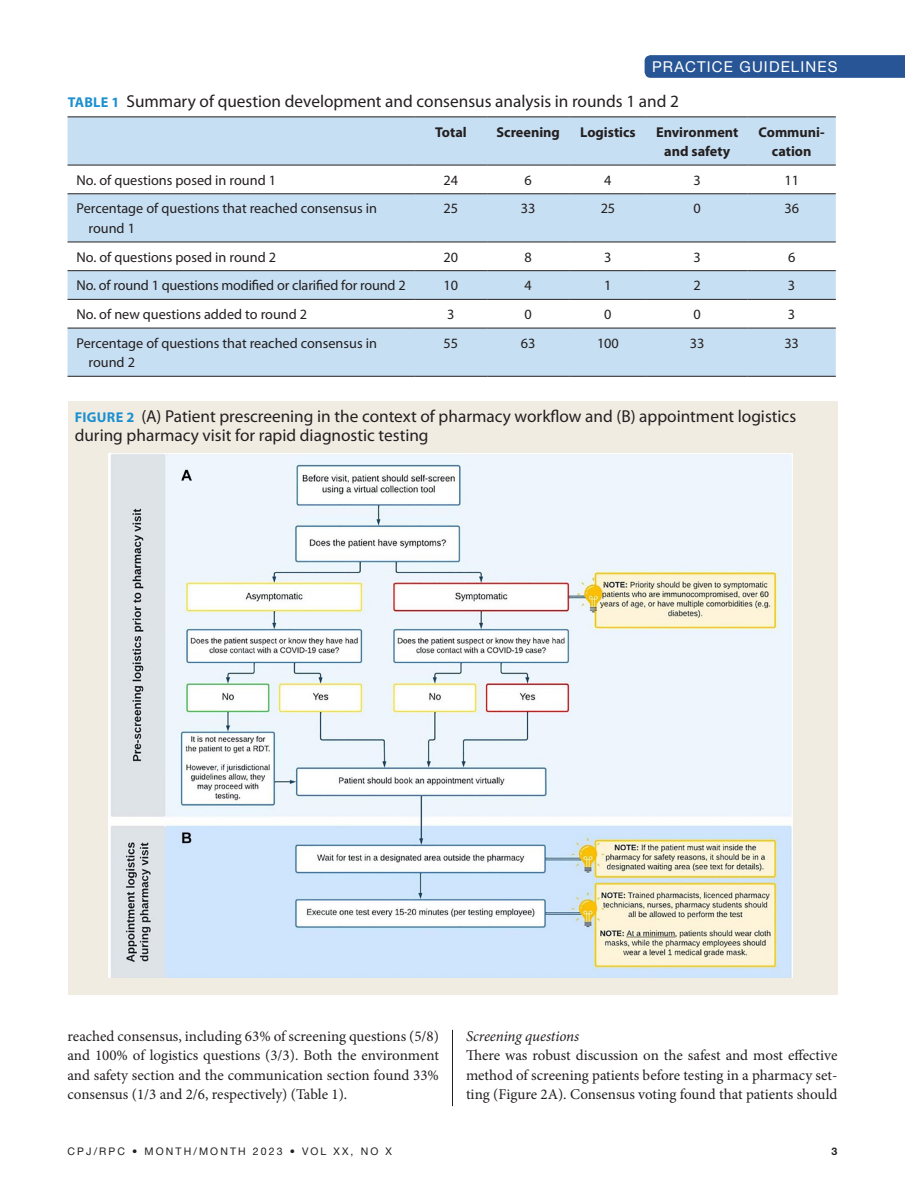
<style>
.page{position:relative;width:905px;height:1202px;background:#fff}
.page>*{position:absolute;margin:0;border:0;box-sizing:border-box;transform-origin:0 0}
.t1{font:17.25px/19.5px "Myriad Pro";color:#231f20}
.t2{font:15px/19.5px "Minion Pro";letter-spacing:-.005em;color:#231f20;text-align:justify}
.t3{font:15px "Helvetica Neue LT Std";letter-spacing:.075em;color:#fff}
.t4{font:italic 15px "Minion Pro";letter-spacing:-.01em;color:#231f20}
.t5{font:14.25px/19.5px "Myriad Pro";color:#231f20}
.t6{font:700 14.25px/19.5px "Myriad Pro";color:#231f20;text-align:center}
.t7{font:10.5px "Helvetica Neue LT Std";letter-spacing:.2em;color:#231f20}
.t8{font:700 10.5px "Helvetica Neue LT Std";color:#231f20}
.s1{font-weight:700;font-size:14.25px;color:#1d90d0}
</style>
<div class="page">
<svg style="left:644px;top:55px;width:260px;height:23px;background:#2a5896"></svg>
<hr style="left:452px;top:1029px;width:1px;height:77px;background:#231f20">
<div style="left:68px;top:401px;width:769px;height:593px;background:#f1ece2"></div>
<div style="left:68px;top:117px;width:767px;height:259px;background:#c7dff2"></div>
<svg style="left:68px;top:166px;width:767px;height:162px"></svg>
<hr style="left:68px;top:116px;width:347px;height:1px;background:#231f20">
<hr style="left:415px;top:116px;width:72px;height:1px;background:#231f20">
<hr style="left:487px;top:116px;width:82px;height:1px;background:#231f20">
<hr style="left:569px;top:116px;width:77px;height:1px;background:#231f20">
<hr style="left:646px;top:116px;width:101px;height:1px;background:#231f20">
<hr style="left:747px;top:116px;width:88px;height:1px;background:#231f20">
<hr style="left:68px;top:165px;width:347px;height:1px;background:#231f20">
<hr style="left:415px;top:165px;width:72px;height:1px;background:#231f20">
<hr style="left:487px;top:165px;width:82px;height:1px;background:#231f20">
<hr style="left:569px;top:165px;width:77px;height:1px;background:#231f20">
<hr style="left:646px;top:165px;width:101px;height:1px;background:#231f20">
<hr style="left:747px;top:165px;width:88px;height:1px;background:#231f20">
<hr style="left:68px;top:193px;width:347px;height:1px;background:#231f20">
<hr style="left:415px;top:193px;width:72px;height:1px;background:#231f20">
<hr style="left:487px;top:193px;width:82px;height:1px;background:#231f20">
<hr style="left:569px;top:193px;width:77px;height:1px;background:#231f20">
<hr style="left:646px;top:193px;width:101px;height:1px;background:#231f20">
<hr style="left:747px;top:193px;width:88px;height:1px;background:#231f20">
<hr style="left:68px;top:242px;width:347px;height:1px;background:#231f20">
<hr style="left:415px;top:242px;width:72px;height:1px;background:#231f20">
<hr style="left:487px;top:242px;width:82px;height:1px;background:#231f20">
<hr style="left:569px;top:242px;width:77px;height:1px;background:#231f20">
<hr style="left:646px;top:242px;width:101px;height:1px;background:#231f20">
<hr style="left:747px;top:242px;width:88px;height:1px;background:#231f20">
<hr style="left:68px;top:270px;width:347px;height:1px;background:#231f20">
<hr style="left:415px;top:270px;width:72px;height:1px;background:#231f20">
<hr style="left:487px;top:270px;width:82px;height:1px;background:#231f20">
<hr style="left:569px;top:270px;width:77px;height:1px;background:#231f20">
<hr style="left:646px;top:270px;width:101px;height:1px;background:#231f20">
<hr style="left:747px;top:270px;width:88px;height:1px;background:#231f20">
<hr style="left:68px;top:299px;width:347px;height:1px;background:#231f20">
<hr style="left:415px;top:299px;width:72px;height:1px;background:#231f20">
<hr style="left:487px;top:299px;width:82px;height:1px;background:#231f20">
<hr style="left:569px;top:299px;width:77px;height:1px;background:#231f20">
<hr style="left:646px;top:299px;width:101px;height:1px;background:#231f20">
<hr style="left:747px;top:299px;width:88px;height:1px;background:#231f20">
<hr style="left:68px;top:328px;width:347px;height:1px;background:#231f20">
<hr style="left:415px;top:328px;width:72px;height:1px;background:#231f20">
<hr style="left:487px;top:328px;width:82px;height:1px;background:#231f20">
<hr style="left:569px;top:328px;width:77px;height:1px;background:#231f20">
<hr style="left:646px;top:328px;width:101px;height:1px;background:#231f20">
<hr style="left:747px;top:328px;width:88px;height:1px;background:#231f20">
<hr style="left:68px;top:376px;width:347px;height:1px;background:#231f20">
<hr style="left:415px;top:376px;width:72px;height:1px;background:#231f20">
<hr style="left:487px;top:376px;width:82px;height:1px;background:#231f20">
<hr style="left:569px;top:376px;width:77px;height:1px;background:#231f20">
<hr style="left:646px;top:376px;width:101px;height:1px;background:#231f20">
<hr style="left:747px;top:376px;width:88px;height:1px;background:#231f20">
<img style="left:108px;top:453px;width:684px;height:524px">
<p class="t3" style="left:652px;top:58px;width:187px">PRACTICE GUIDELINES</p>
<p class="t1" style="left:68px;top:92px;width:613px"><span class="s1">Table 1</span> Summary of question development and consensus analysis in rounds 1 and 2</p>
<p class="t6" style="left:435px;top:121px;width:33px">Total</p>
<p class="t6" style="left:496px;top:121px;width:65px">Screening</p>
<p class="t6" style="left:580px;top:121px;width:57px">Logistics</p>
<p class="t6" style="left:656px;top:121px;width:84px">Environment and safety</p>
<p class="t6" style="left:758px;top:121px;width:68px">Communi&shy;cation</p>
<p class="t5" style="left:76px;top:170px;width:201px">No. of questions posed in round 1</p>
<p class="t5" style="left:443px;top:170px;width:16px">24</p>
<p class="t5" style="left:524px;top:170px;width:9px">6</p>
<p class="t5" style="left:604px;top:170px;width:9px">4</p>
<p class="t5" style="left:693px;top:170px;width:9px">3</p>
<p class="t5" style="left:784px;top:170px;width:16px">11</p>
<p class="t5" style="left:88px;top:199px;width:290px;text-indent:-12px">Percentage of questions that reached consensus in round 1</p>
<p class="t5" style="left:443px;top:199px;width:16px">25</p>
<p class="t5" style="left:521px;top:199px;width:16px">33</p>
<p class="t5" style="left:600px;top:199px;width:16px">25</p>
<p class="t5" style="left:693px;top:199px;width:9px">0</p>
<p class="t5" style="left:784px;top:199px;width:16px">36</p>
<p class="t5" style="left:76px;top:247px;width:201px">No. of questions posed in round 2</p>
<p class="t5" style="left:443px;top:247px;width:16px">20</p>
<p class="t5" style="left:524px;top:247px;width:9px">8</p>
<p class="t5" style="left:604px;top:247px;width:9px">3</p>
<p class="t5" style="left:693px;top:247px;width:9px">3</p>
<p class="t5" style="left:788px;top:247px;width:9px">6</p>
<p class="t5" style="left:76px;top:275px;width:331px">No. of round 1 questions modified or clarified for round 2</p>
<p class="t5" style="left:443px;top:275px;width:16px">10</p>
<p class="t5" style="left:524px;top:275px;width:9px">4</p>
<p class="t5" style="left:604px;top:275px;width:9px">1</p>
<p class="t5" style="left:693px;top:275px;width:9px">2</p>
<p class="t5" style="left:788px;top:275px;width:9px">3</p>
<p class="t5" style="left:76px;top:304px;width:232px">No. of new questions added to round 2</p>
<p class="t5" style="left:447px;top:304px;width:9px">3</p>
<p class="t5" style="left:524px;top:304px;width:9px">0</p>
<p class="t5" style="left:604px;top:304px;width:9px">0</p>
<p class="t5" style="left:693px;top:304px;width:9px">0</p>
<p class="t5" style="left:788px;top:304px;width:9px">3</p>
<p class="t5" style="left:88px;top:333px;width:290px;text-indent:-12px">Percentage of questions that reached consensus in round 2</p>
<p class="t5" style="left:443px;top:333px;width:16px">55</p>
<p class="t5" style="left:521px;top:333px;width:16px">63</p>
<p class="t5" style="left:597px;top:333px;width:23px">100</p>
<p class="t5" style="left:689px;top:333px;width:16px">33</p>
<p class="t5" style="left:784px;top:333px;width:16px">33</p>
<p class="t1" style="left:75px;top:406px;width:723px"><span class="s1">Figure 2</span> (A) Patient prescreening in the context of pharmacy workflow and (B) appointment logistics during pharmacy visit for rapid diagnostic testing</p>
<p class="t2" style="left:68px;top:1026px;width:373px">reached consensus, including 63% of screening questions (5/8) and 100% of logistics questions (3/3). Both the environment and safety section and the communication section found 33% consensus (1/3 and 2/6, respectively) (Table 1).</p>
<p class="t4" style="left:466px;top:1025px;width:115px">Screening questions</p>
<p class="t2" style="left:466px;top:1045px;width:373px">There was robust discussion on the safest and most effective method of screening patients before testing in a pharmacy set&shy;ting (Figure 2A). Consensus voting found that patients should</p>
<p class="t7" style="left:68px;top:1145px;width:326px">CPJ/RPC • MONTH/MONTH 2023 • VOL XX, NO X</p>
<p class="t8" style="left:831px;top:1145px;width:7px">3</p>
</div>
